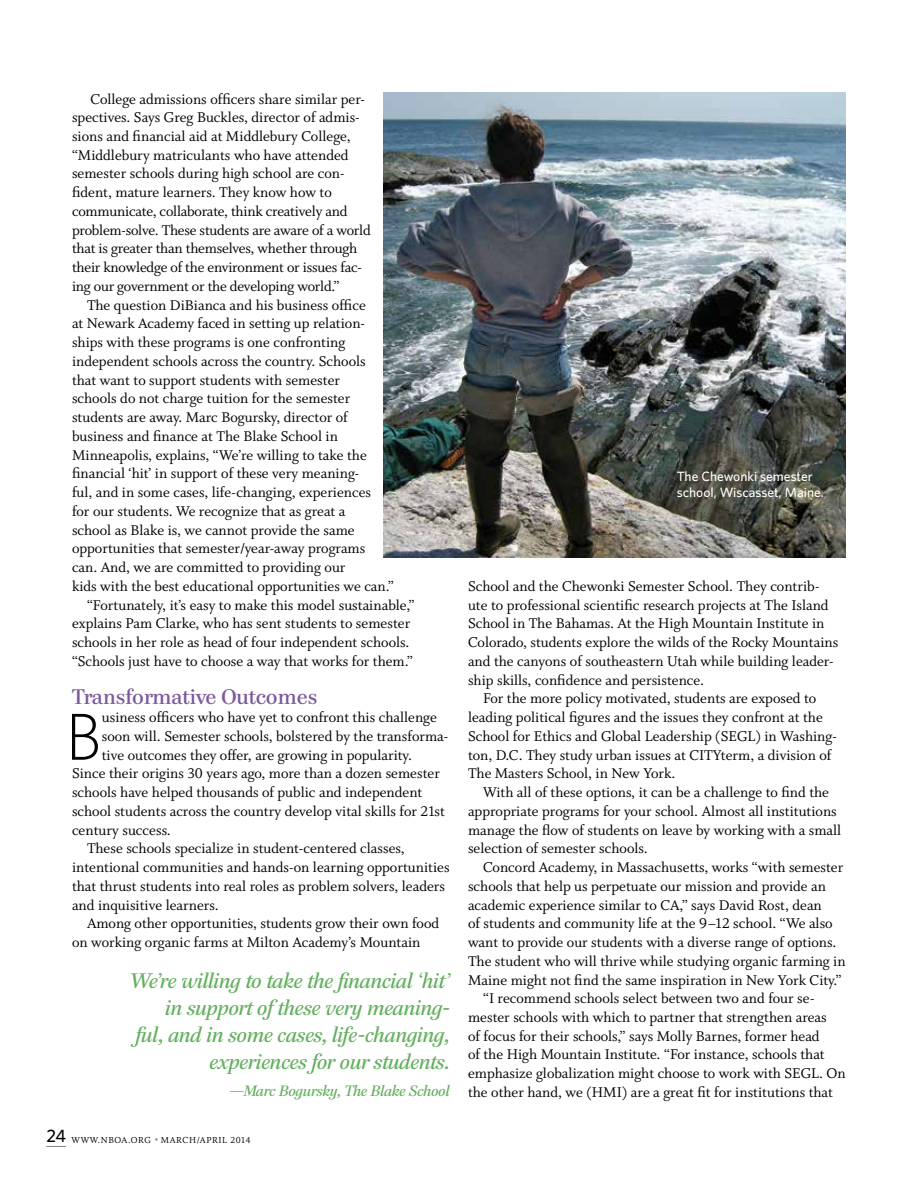
<style>
.page{position:relative;width:918px;height:1188px;background:#fff}
.page>*{position:absolute;margin:0;border:0;box-sizing:border-box;transform-origin:0 0}
.t1{font:300 66.45px "Whitney";color:#000}
.t2{font:italic 21px/27px "Paperback 24";color:#63af5e;text-align:right}
.t3{font:21px "Paperback 24";color:#7b599c}
.t4{font:15.75px/18.8px "Whitman Roman LF";color:#000}
.t5{font:italic 15px "Paperback 24";color:#63af5e}
.t6{font:500 13.5px/16.2px "Whitney";color:#fff}
.t7{font:9.75px "Whitman Roman LF";letter-spacing:.06em;color:#000}
.s1{font-family:"Whitney";font-weight:500;font-size:18px}
.s2{font-size:12px;color:#808285}
</style>
<div class="page">
<svg style="left:46px;top:1146px;width:20px;height:1px"></svg>
<img style="left:383px;top:92px;width:463px;height:466px">
<p class="t4" style="left:72px;top:90px;width:300px;text-indent:18px">College admissions officers share similar per&shy;spectives. Says Greg Buckles, director of admis&shy;sions and financial aid at Middlebury College, “Middlebury matriculants who have attended semester schools during high school are con&shy;fident, mature learners. They know how to communicate, collaborate, think creatively and problem-solve. These students are aware of a world that is greater than themselves, whether through their knowledge of the environment or issues fac&shy;ing our government or the developing world.”</p>
<p class="t4" style="left:87px;top:296px;width:280px">The question DiBianca and his business office</p>
<p class="t4" style="left:72px;top:315px;width:295px">at Newark Academy faced in setting up relation-</p>
<p class="t4" style="left:72px;top:333px;width:275px">ships with these programs is one confronting</p>
<p class="t4" style="left:72px;top:352px;width:295px">independent schools across the country. Schools</p>
<p class="t4" style="left:72px;top:371px;width:270px">that want to support students with semester</p>
<p class="t4" style="left:72px;top:389px;width:280px">schools do not charge tuition for the semester</p>
<p class="t4" style="left:72px;top:408px;width:277px">students are away. Marc Bogursky, director of</p>
<p class="t4" style="left:72px;top:427px;width:267px">business and finance at The Blake School in</p>
<p class="t4" style="left:72px;top:446px;width:296px">Minneapolis, explains, “We’re willing to take the</p>
<p class="t4" style="left:72px;top:464px;width:289px">financial ‘hit’ in support of these very meaning-</p>
<p class="t4" style="left:72px;top:483px;width:301px">ful, and in some cases, life-changing, experiences</p>
<p class="t4" style="left:72px;top:502px;width:275px">for our students. We recognize that as great a</p>
<p class="t4" style="left:72px;top:521px;width:284px">school as Blake is, we cannot provide the same</p>
<p class="t4" style="left:72px;top:539px;width:295px">opportunities that semester/year-away programs</p>
<p class="t4" style="left:72px;top:558px;width:275px">can. And, we are committed to providing our</p>
<p class="t4" style="left:72px;top:577px;width:323px">kids with the best educational opportunities we can.”</p>
<p class="t4" style="left:87px;top:596px;width:329px">“Fortunately, it’s easy to make this model sustainable,”</p>
<p class="t4" style="left:72px;top:614px;width:340px">explains Pam Clarke, who has sent students to semester</p>
<p class="t4" style="left:72px;top:633px;width:339px">schools in her role as head of four independent schools.</p>
<p class="t4" style="left:72px;top:652px;width:342px">“Schools just have to choose a way that works for them.”</p>
<h2 class="t3" style="left:72px;top:684px;width:247px">Transformative Outcomes</h2>
<h1 class="t1" style="left:65px;top:692px;width:38px">B</h1>
<p class="t4" style="left:102px;top:708px;width:337px">usiness officers who have yet to confront this challenge</p>
<p class="t4" style="left:102px;top:727px;width:348px">soon will. Semester schools, bolstered by the transforma-</p>
<p class="t4" style="left:102px;top:746px;width:312px">tive outcomes they offer, are growing in popularity.</p>
<p class="t4" style="left:72px;top:765px;width:369px">Since their origins 30 years ago, more than a dozen semester</p>
<p class="t4" style="left:72px;top:783px;width:352px">schools have helped thousands of public and independent</p>
<p class="t4" style="left:72px;top:802px;width:375px">school students across the country develop vital skills for 21st</p>
<p class="t4" style="left:72px;top:821px;width:100px">century success.</p>
<p class="t4" style="left:87px;top:840px;width:319px">These schools specialize in student-centered classes,</p>
<p class="t4" style="left:72px;top:858px;width:379px">intentional communities and hands-on learning opportunities</p>
<p class="t4" style="left:72px;top:877px;width:375px">that thrust students into real roles as problem solvers, leaders</p>
<p class="t4" style="left:72px;top:896px;width:148px">and inquisitive learners.</p>
<p class="t4" style="left:87px;top:915px;width:354px">Among other opportunities, students grow their own food</p>
<p class="t4" style="left:72px;top:933px;width:350px">on working organic farms at Milton Academy’s Mountain</p>
<h2 class="t2" style="left:132px;top:968px;width:320px">We’re willing to take the financial ‘hit’ in support of these very meaning-<br>ful, and in some cases, life-changing, experiences for our students.</h2>
<p class="t5" style="left:230px;top:1082px;width:222px">—Marc Bogursky, The Blake School</p>
<p class="t7" style="left:46px;top:1134px;width:206px"><span class="s1">24</span> WWW.NBOA.ORG <span class="s2">•</span> MARCH/APRIL 2014</p>
<p class="t6" style="left:677px;top:468px;width:149px">The Chewonki semester school, Wiscasset, Maine.</p>
<p class="t4" style="left:468px;top:577px;width:372px">School and the Chewonki Semester School. They contrib&shy;ute to professional scientific research projects at The Island School in The Bahamas. At the High Mountain Institute in Colorado, students explore the wilds of the Rocky Mountains and the canyons of southeastern Utah while building leader&shy;ship skills, confidence and persistence.</p>
<p class="t4" style="left:468px;top:689px;width:370px;text-indent:15px">For the more policy motivated, students are exposed to leading political figures and the issues they confront at the School for Ethics and Global Leadership (SEGL) in Washing&shy;ton, D.C. They study urban issues at CITYterm, a division of The Masters School, in New York.</p>
<p class="t4" style="left:468px;top:783px;width:375px;text-indent:15px">With all of these options, it can be a challenge to find the appropriate programs for your school. Almost all institutions manage the flow of students on leave by working with a small selection of semester schools.</p>
<p class="t4" style="left:483px;top:858px;width:362px">Concord Academy, in Massachusetts, works “with semester</p>
<p class="t4" style="left:468px;top:877px;width:360px">schools that help us perpetuate our mission and provide an</p>
<p class="t4" style="left:468px;top:896px;width:355px">academic experience similar to CA,” says David Rost, dean</p>
<p class="t4" style="left:468px;top:914px;width:366px">of students and community life at the 9–12 school. “We also</p>
<p class="t4" style="left:468px;top:933px;width:370px">want to provide our students with a diverse range of options.</p>
<p class="t4" style="left:468px;top:952px;width:379px">The student who will thrive while studying organic farming in</p>
<p class="t4" style="left:468px;top:971px;width:375px">Maine might not find the same inspiration in New York City.”</p>
<p class="t4" style="left:483px;top:989px;width:333px">“I recommend schools select between two and four se-</p>
<p class="t4" style="left:468px;top:1008px;width:360px">mester schools with which to partner that strengthen areas</p>
<p class="t4" style="left:468px;top:1027px;width:353px">of focus for their schools,” says Molly Barnes, former head</p>
<p class="t4" style="left:468px;top:1046px;width:358px">of the High Mountain Institute. “For instance, schools that</p>
<p class="t4" style="left:468px;top:1064px;width:379px">emphasize globalization might choose to work with SEGL. On</p>
<p class="t4" style="left:468px;top:1083px;width:367px">the other hand, we (HMI) are a great fit for institutions that</p>
</div>
